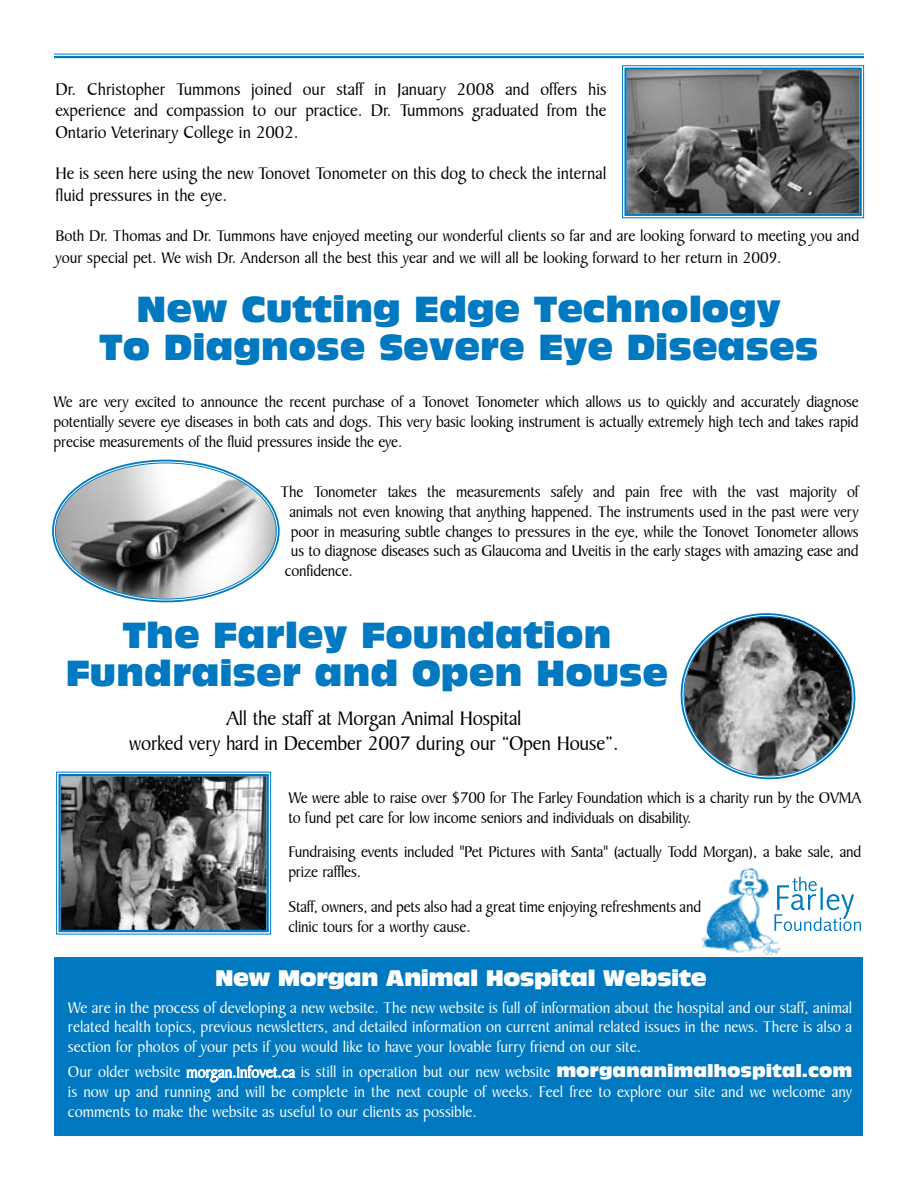
<style>
.page{position:relative;width:918px;height:1188px;background:#fff}
.page>*{position:absolute;margin:0;border:0;box-sizing:border-box;transform-origin:0 0}
.t1{font:33.75px/37.5px "Antique Olive Compact";color:#0079c1;text-align:center}
.t2{font:21px/24.9px "Baker Signet BT";letter-spacing:-.01em;color:#000;text-align:center}
.t3{font:21px "Antique Olive Compact";letter-spacing:-.025em;color:#fff}
.t4{font:18px/21.6px "Baker Signet BT";color:#000;text-align:justify}
.t5{font:16.5px/19.8px "Baker Signet BT";letter-spacing:-.01em;color:#000}
.t6{font:16.5px/19.8px "Baker Signet BT";color:#fff;text-align:justify}
.s1{font-family:"Antique Olive Compact"}
</style>
<div class="page">
<hr style="left:54px;top:54px;width:810px;height:4px;background:#ecf5fa">
<hr style="left:54px;top:54px;width:810px;height:1px;background:#0079c1">
<hr style="left:54px;top:56px;width:810px;height:2px;background:#0079c1">
<div style="left:55px;top:957px;width:808px;height:179px;background:#0079c1"></div>
<img style="left:54px;top:461px;width:223px;height:140px">
<svg style="left:622px;top:65px;width:242px;height:154px"></svg>
<div style="left:624px;top:68px;width:238px;height:148px;border:2px solid #0079c1"></div>
<svg style="left:186px;top:1065px;width:110px;height:18px"></svg>
<svg style="left:56px;top:771px;width:215px;height:164px"></svg>
<div style="left:58px;top:774px;width:211px;height:158px;border:2px solid #0079c1"></div>
<svg style="left:680px;top:613px;width:176px;height:167px"></svg>
<img style="left:701px;top:867px;width:79px;height:89px">
<svg style="left:775px;top:877px;width:86px;height:54px"></svg>
<p class="t4" style="left:56px;top:78px;width:552px">Dr. Christopher Tummons joined our staff in January 2008 and offers his experience and compassion to our practice. Dr. Tummons graduated from the Ontario Veterinary College in 2002.</p>
<p class="t4" style="left:56px;top:163px;width:552px">He is seen here using the new Tonovet Tonometer on this dog to check the internal fluid pressures in the eye.</p>
<p class="t5" style="left:56px;top:225px;width:805px;line-height:21.6px">Both Dr. Thomas and Dr. Tummons have enjoyed meeting our wonderful clients so far and are looking forward to meeting you and your special pet. We wish Dr. Anderson all the best this year and we will all be looking forward to her return in 2009.</p>
<h1 class="t1" style="left:99px;top:290px;width:721px">New Cutting Edge Technology<br>To Diagnose Severe Eye Diseases</h1>
<p class="t5" style="left:54px;top:392px;width:807px;text-align:justify">We are very excited to announce the recent purchase of a Tonovet Tonometer which allows us to quickly and accurately diagnose potentially severe eye diseases in both cats and dogs. This very basic looking instrument is actually extremely high tech and takes rapid precise measurements of the fluid pressures inside the eye.</p>
<p class="t5" style="left:280px;top:482px;width:580px">The Tonometer takes the measurements safely and pain free with the vast majority of</p>
<p class="t5" style="left:289px;top:502px;width:571px">animals not even knowing that anything happened. The instruments used in the past were very</p>
<p class="t5" style="left:291px;top:522px;width:569px">poor in measuring subtle changes to pressures in the eye, while the Tonovet Tonometer allows</p>
<p class="t5" style="left:291px;top:541px;width:569px">us to diagnose diseases such as Glaucoma and Uveitis in the early stages with amazing ease and</p>
<p class="t5" style="left:285px;top:561px;width:69px">confidence.</p>
<h1 class="t1" style="left:66px;top:616px;width:604px">The Farley Foundation<br>Fundraiser and Open House</h1>
<p class="t2" style="left:129px;top:706px;width:491px">All the staff at Morgan Animal Hospital<br>worked very hard in December 2007 during our “Open House”.</p>
<p class="t5" style="left:288px;top:788px;width:574px">We were able to raise over $700 for The Farley Foundation which is a charity run by the OVMA to fund pet care for low income seniors and individuals on disability.</p>
<p class="t5" style="left:288px;top:842px;width:575px">Fundraising events included "Pet Pictures with Santa" (actually Todd Morgan), a bake sale, and prize raffles.</p>
<p class="t5" style="left:288px;top:897px;width:414px">Staff, owners, and pets also had a great time enjoying refreshments and clinic tours for a worthy cause.</p>
<p class="t3" style="left:215px;top:964px;width:493px">New Morgan Animal Hospital Website</p>
<p class="t6" style="left:68px;top:998px;width:786px">We are in the process of developing a new website. The new website is full of information about the hospital and our staff, animal related health topics, previous newsletters, and detailed information on current animal related issues in the news. There is also a section for photos of your pets if you would like to have your lovable furry friend on our site.</p>
<p class="t6" style="left:68px;top:1062px;width:786px">Our older website morgan.infovet.ca is still in operation but our new website <span class="s1">morgananimalhospital.com </span>is now up and running and will be complete in the next couple of weeks. Feel free to explore our site and we welcome any comments to make the website as useful to our clients as possible.</p>
</div>
